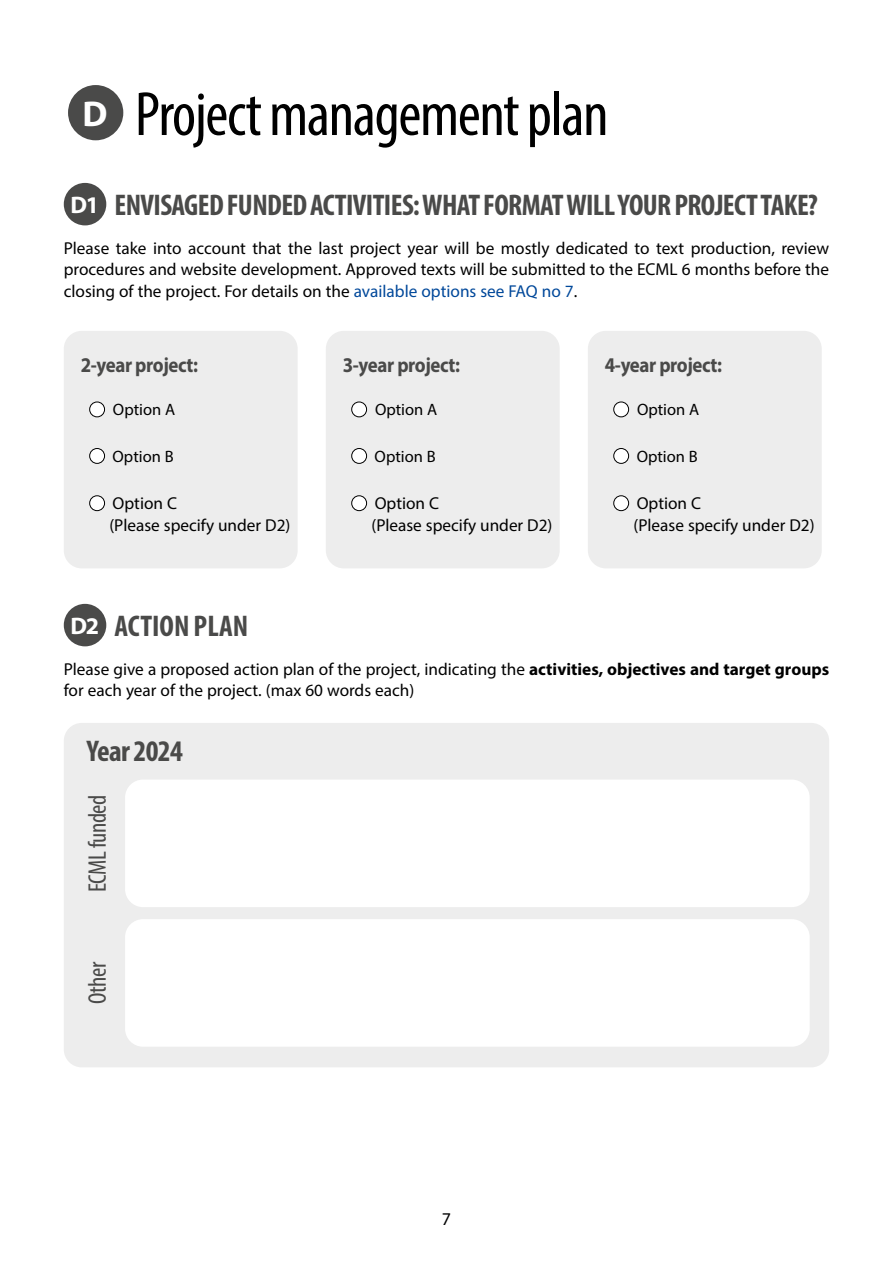
<style>
.page{position:relative;width:893px;height:1263px;background:#fff}
.page>*{position:absolute;margin:0;border:0;box-sizing:border-box;transform-origin:0 0}
.t1{font:condensed 63px "Myriad Pro";letter-spacing:-.02em;color:#000}
.t2{font:700 condensed 30px "Myriad Pro";letter-spacing:-.02em;color:#4a4a49}
.t3{font:700 condensed 30px "Myriad Pro";color:#4a4a49}
.t4{font:condensed 25.5px "Myriad Pro";letter-spacing:-.02em;color:#4a4a49}
.t5{font:700 21px "Myriad Pro";letter-spacing:-.02em;color:#4a4a49;scale:.9 1}
.t6{font:18px "Myriad Pro";color:#000}
.t7{font:17.25px/21.8px "Myriad Pro";color:#000}
.t8{font:16.5px "Myriad Pro";color:#000}
.s1{font-weight:700;font-stretch:normal;font-size:36px;color:#fff}
.s2{font-stretch:normal;font-size:24px;color:#fff}
.s3{color:#00489a}
.s4{font-weight:700}
</style>
<div class="page">
<div style="left:68px;top:85px;width:55px;height:55px;background:#4a4a49;border-radius:50%"></div>
<div style="left:64px;top:183px;width:42px;height:42px;background:#4a4a49;border-radius:50%"></div>
<div style="left:64px;top:331px;width:234px;height:237px;background:#ededed;border-radius:18px"></div>
<div style="left:90px;top:402px;width:15px;height:15px;background:#fff;border-radius:50%"></div>
<div style="left:89px;top:402px;width:16px;height:15px;border:1px solid #000;border-radius:50%"></div>
<div style="left:90px;top:448px;width:15px;height:15px;background:#fff;border-radius:50%"></div>
<div style="left:89px;top:448px;width:16px;height:16px;border:1px solid #000;border-radius:50%"></div>
<div style="left:90px;top:496px;width:15px;height:15px;background:#fff;border-radius:50%"></div>
<div style="left:89px;top:495px;width:16px;height:16px;border:1px solid #000;border-radius:50%"></div>
<div style="left:326px;top:331px;width:234px;height:237px;background:#ededed;border-radius:18px"></div>
<div style="left:352px;top:402px;width:15px;height:15px;background:#fff;border-radius:50%"></div>
<div style="left:351px;top:402px;width:16px;height:15px;border:1px solid #000;border-radius:50%"></div>
<div style="left:352px;top:448px;width:15px;height:15px;background:#fff;border-radius:50%"></div>
<div style="left:351px;top:448px;width:16px;height:16px;border:1px solid #000;border-radius:50%"></div>
<div style="left:352px;top:496px;width:15px;height:15px;background:#fff;border-radius:50%"></div>
<div style="left:351px;top:495px;width:16px;height:16px;border:1px solid #000;border-radius:50%"></div>
<div style="left:588px;top:331px;width:234px;height:237px;background:#ededed;border-radius:18px"></div>
<div style="left:614px;top:402px;width:15px;height:15px;background:#fff;border-radius:50%"></div>
<div style="left:613px;top:402px;width:16px;height:15px;border:1px solid #000;border-radius:50%"></div>
<div style="left:614px;top:448px;width:15px;height:15px;background:#fff;border-radius:50%"></div>
<div style="left:613px;top:448px;width:16px;height:16px;border:1px solid #000;border-radius:50%"></div>
<div style="left:614px;top:496px;width:15px;height:15px;background:#fff;border-radius:50%"></div>
<div style="left:613px;top:495px;width:16px;height:16px;border:1px solid #000;border-radius:50%"></div>
<div style="left:64px;top:723px;width:765px;height:344px;background:#ededed;border-radius:18px"></div>
<div style="left:125px;top:779px;width:685px;height:128px;background:#fff;border-radius:18px"></div>
<div style="left:125px;top:919px;width:685px;height:128px;background:#fff;border-radius:18px"></div>
<div style="left:64px;top:604px;width:42px;height:42px;background:#4a4a49;border-radius:50%"></div>
<h1 class="t1" style="left:83px;top:76px;width:528px"><span class="s1">D</span> Project management plan</h1>
<h2 class="t2" style="left:70px;top:186px;width:749px"><span class="s2">D1</span> ENVISAGED FUNDED ACTIVITIES: WHAT FORMAT WILL YOUR PROJECT TAKE?</h2>
<p class="t7" style="left:64px;top:237px;width:767px;text-align:justify">Please take into account that the last project year will be mostly dedicated to text production, review procedures and website development. Approved texts will be submitted to the ECML 6 months before the closing of the project. For details on the <span class="s3">available options see FAQ no 7</span>.</p>
<p class="t5" style="left:81px;top:351px;width:132px">2-year project:</p>
<p class="t8" style="left:113px;top:399px;width:64px">Option A</p>
<p class="t8" style="left:113px;top:446px;width:63px">Option B</p>
<p class="t7" style="left:109px;top:492px;width:183px">Option C<br>(Please specify under D2)</p>
<p class="t5" style="left:343px;top:351px;width:132px">3-year project:</p>
<p class="t8" style="left:375px;top:399px;width:64px">Option A</p>
<p class="t8" style="left:375px;top:446px;width:63px">Option B</p>
<p class="t7" style="left:371px;top:492px;width:183px">Option C<br>(Please specify under D2)</p>
<p class="t5" style="left:605px;top:351px;width:132px">4-year project:</p>
<p class="t8" style="left:637px;top:399px;width:64px">Option A</p>
<p class="t8" style="left:637px;top:446px;width:63px">Option B</p>
<p class="t7" style="left:633px;top:492px;width:183px">Option C<br>(Please specify under D2)</p>
<h2 class="t3" style="left:70px;top:607px;width:179px"><span class="s2">D2</span> ACTION PLAN</h2>
<p class="t7" style="left:64px;top:657px;width:767px">Please give a proposed action plan of the project, indicating the <span class="s4">activities, objectives and target groups </span>for each year of the project. (max 60 words each)</p>
<h2 class="t2" style="left:87px;top:732px;width:98px">Year 2024</h2>
<h3 class="t4" style="left:82px;top:892px;width:99px;rotate:-90deg">ECML funded</h3>
<h3 class="t4" style="left:82px;top:1004px;width:43px;rotate:-90deg">Other</h3>
<p class="t6" style="left:442px;top:1207px;width:11px">7</p>
</div>
